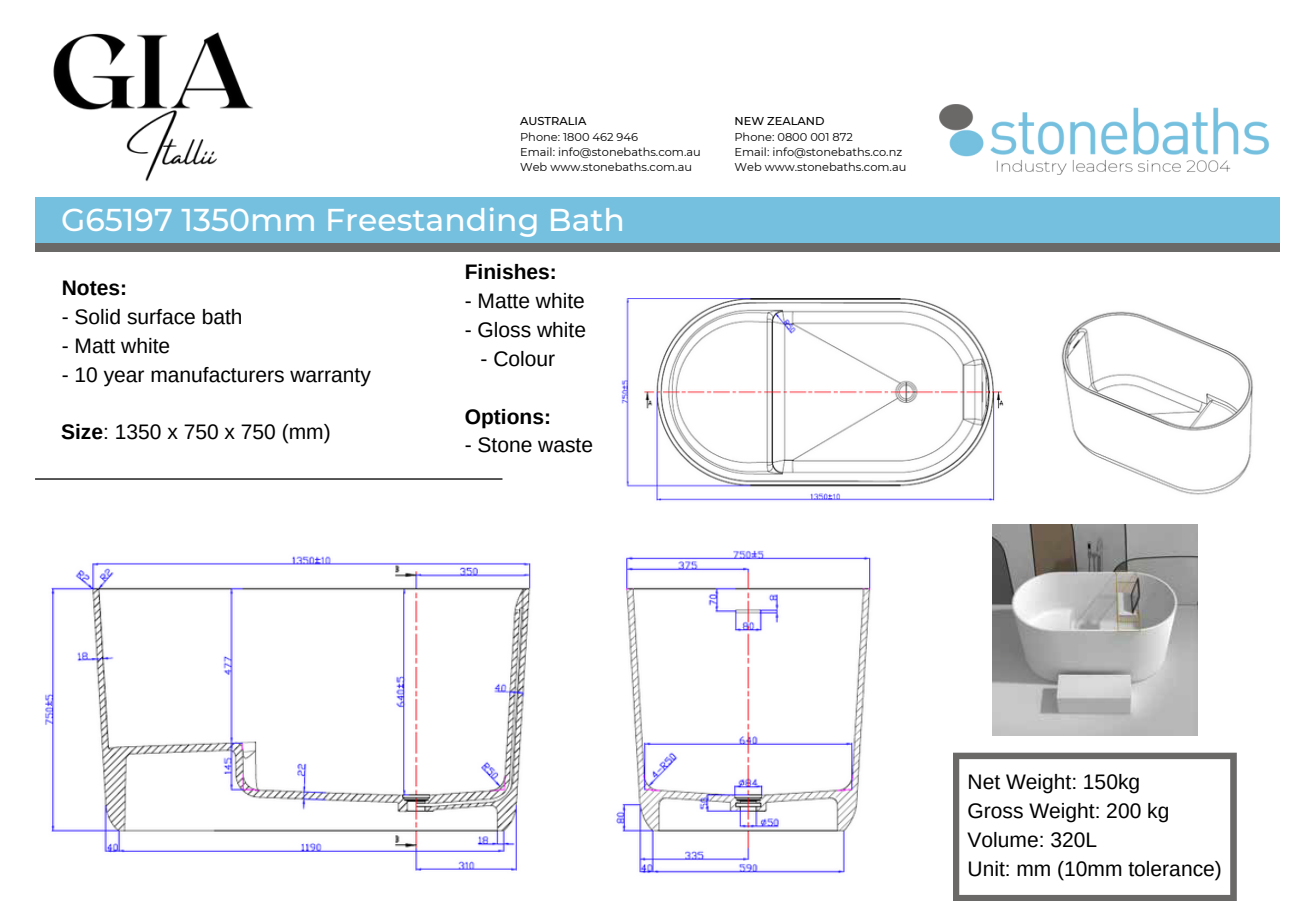
<style>
.page{position:relative;width:1313px;height:919px;background:#fff}
.page>*{position:absolute;margin:0;border:0;box-sizing:border-box;transform-origin:0 0}
.t1{font:500 31.5px "Montserrat";color:#fff}
.t2{font:21px/28.9px "Arimo";color:#000}
.t3{font:700 21px "Arimo";color:#000}
.t4{font:11.38px/15.2px "Montserrat";color:#000}
.t5{font:500 11.38px "Montserrat";color:#000}
.s1{font-weight:700}
</style>
<div class="page">
<img style="left:939px;top:105px;width:329px;height:69px">
<div style="left:35px;top:197px;width:1244px;height:47px;background:#75c0df"></div>
<div style="left:35px;top:243px;width:1244px;height:9px;background:#6b6868"></div>
<img style="left:53px;top:32px;width:200px;height:150px">
<hr style="left:35px;top:478px;width:467px;height:2px;background:#000">
<svg style="left:953px;top:752px;width:283px;height:149px"></svg>
<img style="left:45px;top:550px;width:826px;height:324px">
<img style="left:621px;top:299px;width:633px;height:202px">
<img style="left:992px;top:524px;width:205px;height:212px">
<p class="t5" style="left:520px;top:114px;width:68px">AUSTRALIA</p>
<p class="t4" style="left:520px;top:129px;width:182px">Phone: 1800 462 946<br>Email: info@stonebaths.com.au<br>Web www.stonebaths.com.au</p>
<h1 class="t1" style="left:61px;top:200px;width:565px">G65197 1350mm Freestanding Bath</h1>
<p class="t3" style="left:62px;top:276px;width:67px">Notes:</p>
<p class="t2" style="left:62px;top:302px;width:182px">- Solid surface bath</p>
<p class="t2" style="left:62px;top:331px;width:110px">- Matt white</p>
<p class="t2" style="left:62px;top:360px;width:311px">- 10 year manufacturers warranty</p>
<p class="t2" style="left:61px;top:417px;width:271px"><span class="s1">Size</span>: 1350 x 750 x 750 (mm)</p>
<p class="t3" style="left:465px;top:260px;width:94px">Finishes:</p>
<p class="t2" style="left:465px;top:286px;width:122px">- Matte white</p>
<p class="t2" style="left:465px;top:315px;width:123px">- Gloss white</p>
<p class="t2" style="left:480px;top:344px;width:76px">- Colour</p>
<p class="t3" style="left:465px;top:404px;width:88px">Options:</p>
<p class="t2" style="left:465px;top:431px;width:130px">- Stone waste</p>
<p class="t5" style="left:734px;top:114px;width:92px">NEW ZEALAND</p>
<p class="t4" style="left:734px;top:129px;width:173px">Phone: 0800 001 872<br>Email: info@stonebaths.co.nz<br>Web www.stonebaths.com.au</p>
<p class="t2" style="left:967px;top:767px;width:256px">Net Weight: 150kg<br>Gross Weight: 200 kg<br>Volume: 320L<br>Unit: mm (10mm tolerance)</p>
</div>
